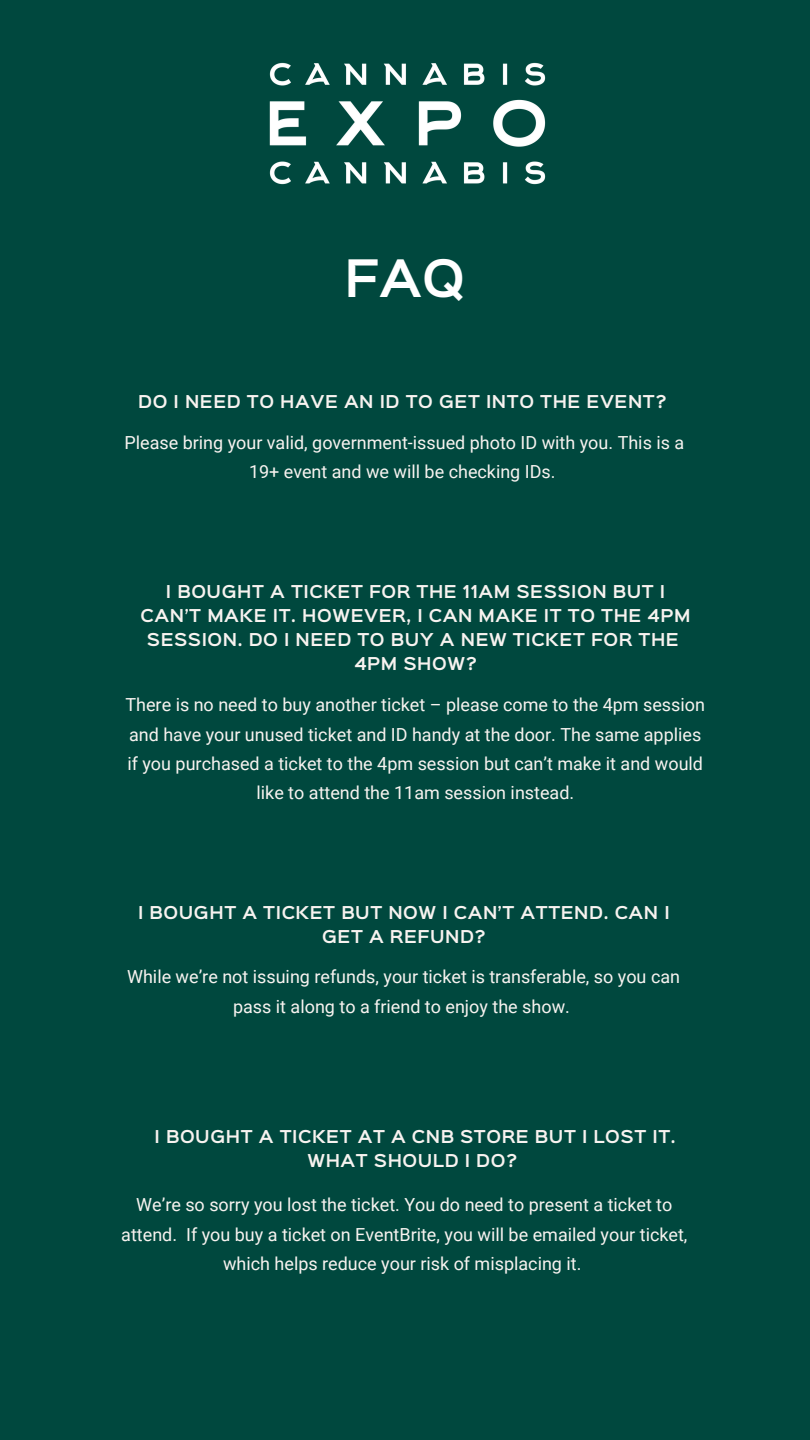
<style>
.page{position:relative;width:810px;height:1440px;background:#00483e}
.page>*{position:absolute;margin:0;border:0;box-sizing:border-box;transform-origin:0 0}
.t1{font:600 46.5px "Sinkin Sans 600";color:#fff}
.t2{font:18px/29.2px "Roboto";color:#f8f3f0;text-align:center}
.t3{font:600 16px/24px "Sinkin Sans 600";letter-spacing:.035em;color:#f8f3f0;text-align:center}
</style>
<div class="page">
<img style="left:269px;top:62px;width:277px;height:123px">
<p class="t1" style="left:345px;top:259px;width:122px">FAQ</p>
<p class="t3" style="left:138px;top:391px;width:530px">DO I NEED TO HAVE AN ID TO GET INTO THE EVENT?</p>
<h1 class="t2" style="left:124px;top:428px;width:561px">Please bring your valid, government-issued photo ID with you. This is a<br>19+ event and we will be checking IDs.</h1>
<p class="t3" style="left:141px;top:581px;width:552px">I BOUGHT A TICKET FOR THE 11AM SESSION BUT I<br>CAN’T MAKE IT. HOWEVER, I CAN MAKE IT TO THE 4PM<br>SESSION. DO I NEED TO BUY A NEW TICKET FOR THE</p>
<h2 class="t3" style="left:354px;top:653px;width:124px">4PM SHOW?</h2>
<p class="t2" style="left:125px;top:691px;width:581px">There is no need to buy another ticket – please come to the 4pm session and have your unused ticket and ID handy at the door. The same applies if you purchased a ticket to the 4pm session but can’t make it and would like to attend the 11am session instead.</p>
<p class="t3" style="left:138px;top:902px;width:533px">I BOUGHT A TICKET BUT NOW I CAN’T ATTEND. CAN I<br>GET A REFUND?</p>
<h2 class="t2" style="left:127px;top:963px;width:554px">While we’re not issuing refunds, your ticket is transferable, so you can pass it along to a friend to enjoy the show.</h2>
<h2 class="t3" style="left:155px;top:1126px;width:523px">I BOUGHT A TICKET AT A CNB STORE BUT I LOST IT.<br>WHAT SHOULD I DO?</h2>
<p class="t2" style="left:121px;top:1191px;width:568px">We’re so sorry you lost the ticket. You do need to present a ticket to attend. If you buy a ticket on EventBrite, you will be emailed your ticket, which helps reduce your risk of misplacing it.</p>
</div>
